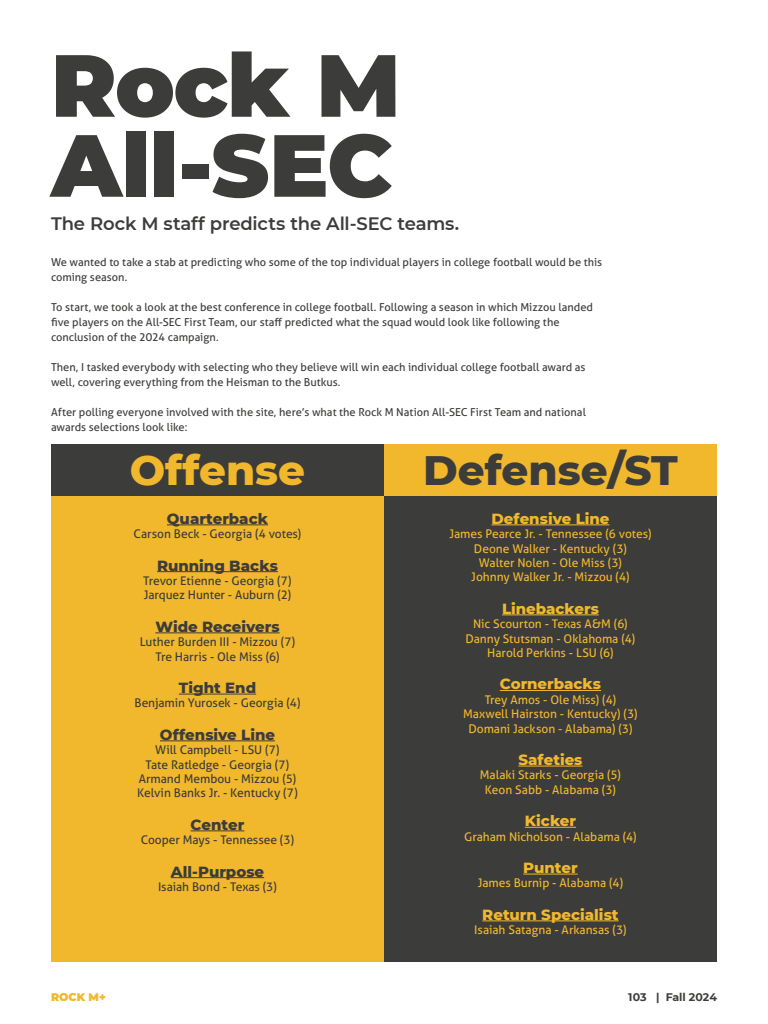
<style>
.page{position:relative;width:768px;height:1024px;background:#fff}
.page>*{position:absolute;margin:0;border:0;box-sizing:border-box;transform-origin:0 0}
.t1{font:900 88px/80px "Montserrat";letter-spacing:-.01em;color:#3c3c3b}
.t2{font:800 42px "Montserrat";color:#3c3c3b}
.t3{font:800 42px "Montserrat";color:#f1b82d}
.t4{font:600 18px "Montserrat";letter-spacing:-.01em;color:#3c3c3b}
.t5{font:800 15px "Montserrat";color:#3c3c3b}
.t6{font:800 15px "Montserrat";color:#f1b82d}
.t7{font:12px/14.4px "Aller";letter-spacing:-.005em;color:#f1b82d;text-align:center}
.t8{font:12px/14.4px "Aller";letter-spacing:-.005em;color:#3c3c3b;text-align:center}
.t9{font:11px/15px "Aller";color:#3c3c3b}
.t10{font:700 11px "Montserrat";color:#3c3c3b}
.t11{font:900 11px "Montserrat";color:#f1b82d}
</style>
<div class="page">
<div style="left:51px;top:496px;width:333px;height:466px;background:#f1b82d"></div>
<div style="left:384px;top:496px;width:333px;height:466px;background:#3c3c3b"></div>
<div style="left:51px;top:444px;width:333px;height:52px;background:#3c3c3b"></div>
<div style="left:384px;top:444px;width:333px;height:52px;background:#f1b82d"></div>
<hr style="left:167px;top:524px;width:101px;height:1px;background:#3c3c3b">
<hr style="left:157px;top:571px;width:121px;height:1px;background:#3c3c3b">
<hr style="left:155px;top:632px;width:125px;height:1px;background:#3c3c3b">
<hr style="left:179px;top:694px;width:77px;height:1px;background:#3c3c3b">
<hr style="left:160px;top:740px;width:115px;height:1px;background:#3c3c3b">
<hr style="left:191px;top:830px;width:53px;height:1px;background:#3c3c3b">
<hr style="left:171px;top:877px;width:93px;height:1px;background:#3c3c3b">
<hr style="left:491px;top:524px;width:118px;height:1px;background:#f1b82d">
<hr style="left:502px;top:614px;width:97px;height:1px;background:#f1b82d">
<hr style="left:500px;top:690px;width:101px;height:1px;background:#f1b82d">
<hr style="left:518px;top:766px;width:65px;height:1px;background:#f1b82d">
<hr style="left:525px;top:827px;width:51px;height:1px;background:#f1b82d">
<hr style="left:523px;top:874px;width:55px;height:1px;background:#f1b82d">
<hr style="left:482px;top:920px;width:137px;height:1px;background:#f1b82d">
<h1 class="t1" style="left:51px;top:40px;width:351px">Rock M<br>All-SEC</h1>
<h3 class="t4" style="left:51px;top:211px;width:410px">The Rock M staff predicts the All-SEC teams.</h3>
<p class="t9" style="left:51px;top:255px;width:553px">We wanted to take a stab at predicting who some of the top individual players in college football would be this coming season.</p>
<p class="t9" style="left:51px;top:300px;width:543px">To start, we took a look at the best conference in college football. Following a season in which Mizzou landed five players on the All-SEC First Team, our staff predicted what the squad would look like following the conclusion of the 2024 campaign.</p>
<p class="t9" style="left:51px;top:360px;width:536px">Then, I tasked everybody with selecting who they believe will win each individual college football award as well, covering everything from the Heisman to the Butkus.</p>
<p class="t9" style="left:51px;top:405px;width:536px">After polling everyone involved with the site, here’s what the Rock M Nation All-SEC First Team and national awards selections look like:</p>
<h2 class="t3" style="left:130px;top:439px;width:177px">Offense</h2>
<h2 class="t2" style="left:423px;top:439px;width:256px">Defense/ST</h2>
<h3 class="t5" style="left:167px;top:507px;width:103px">Quarterback</h3>
<p class="t8" style="left:134px;top:527px;width:169px">Carson Beck - Georgia (4 votes)</p>
<h3 class="t5" style="left:157px;top:554px;width:122px">Running Backs</h3>
<p class="t8" style="left:143px;top:573px;width:150px;text-align:left">Trevor Etienne - Georgia (7)<br>Jarquez Hunter - Auburn (2)</p>
<h3 class="t5" style="left:155px;top:615px;width:126px">Wide Receivers</h3>
<p class="t8" style="left:140px;top:635px;width:157px">Luther Burden III - Mizzou (7)<br>Tre Harris - Ole Miss (6)</p>
<h3 class="t5" style="left:179px;top:677px;width:79px">Tight End</h3>
<p class="t8" style="left:134px;top:696px;width:168px">Benjamin Yurosek - Georgia (4)</p>
<h3 class="t5" style="left:160px;top:723px;width:117px">Offensive Line</h3>
<p class="t8" style="left:137px;top:743px;width:162px">Will Campbell - LSU (7)<br>Tate Ratledge - Georgia (7)<br>Armand Membou - Mizzou (5)<br>Kelvin Banks Jr. - Kentucky (7)</p>
<h3 class="t5" style="left:191px;top:813px;width:55px">Center</h3>
<p class="t8" style="left:141px;top:833px;width:155px">Cooper Mays - Tennessee (3)</p>
<h3 class="t5" style="left:171px;top:860px;width:95px">All-Purpose</h3>
<p class="t8" style="left:158px;top:879px;width:121px">Isaiah Bond - Texas (3)</p>
<h3 class="t6" style="left:491px;top:507px;width:119px">Defensive Line</h3>
<p class="t7" style="left:449px;top:527px;width:204px">James Pearce Jr. - Tennessee (6 votes)<br>Deone Walker - Kentucky (3)<br>Walter Nolen - Ole Miss (3)<br>Johnny Walker Jr. - Mizzou (4)</p>
<h3 class="t6" style="left:502px;top:597px;width:98px">Linebackers</h3>
<p class="t7" style="left:466px;top:617px;width:171px">Nic Scourton - Texas A&amp;M (6)<br>Danny Stutsman - Oklahoma (4)<br>Harold Perkins - LSU (6)</p>
<h3 class="t6" style="left:500px;top:673px;width:103px">Cornerbacks</h3>
<p class="t7" style="left:463px;top:692px;width:176px">Trey Amos - Ole Miss) (4)<br>Maxwell Hairston - Kentucky) (3)<br>Domani Jackson - Alabama) (3)</p>
<h3 class="t6" style="left:518px;top:749px;width:66px">Safeties</h3>
<p class="t7" style="left:480px;top:768px;width:143px">Malaki Starks - Georgia (5)<br>Keon Sabb - Alabama (3)</p>
<h3 class="t6" style="left:525px;top:810px;width:53px">Kicker</h3>
<p class="t7" style="left:464px;top:829px;width:174px">Graham Nicholson - Alabama (4)</p>
<h3 class="t6" style="left:523px;top:857px;width:56px">Punter</h3>
<p class="t7" style="left:478px;top:876px;width:147px">James Burnip - Alabama (4)</p>
<h3 class="t6" style="left:482px;top:903px;width:138px">Return Specialist</h3>
<p class="t7" style="left:474px;top:923px;width:154px">Isaiah Satagna - Arkansas (3)</p>
<p class="t11" style="left:51px;top:989px;width:56px">ROCK M+</p>
<p class="t10" style="left:628px;top:989px;width:90px">103 | Fall 2024</p>
</div>
